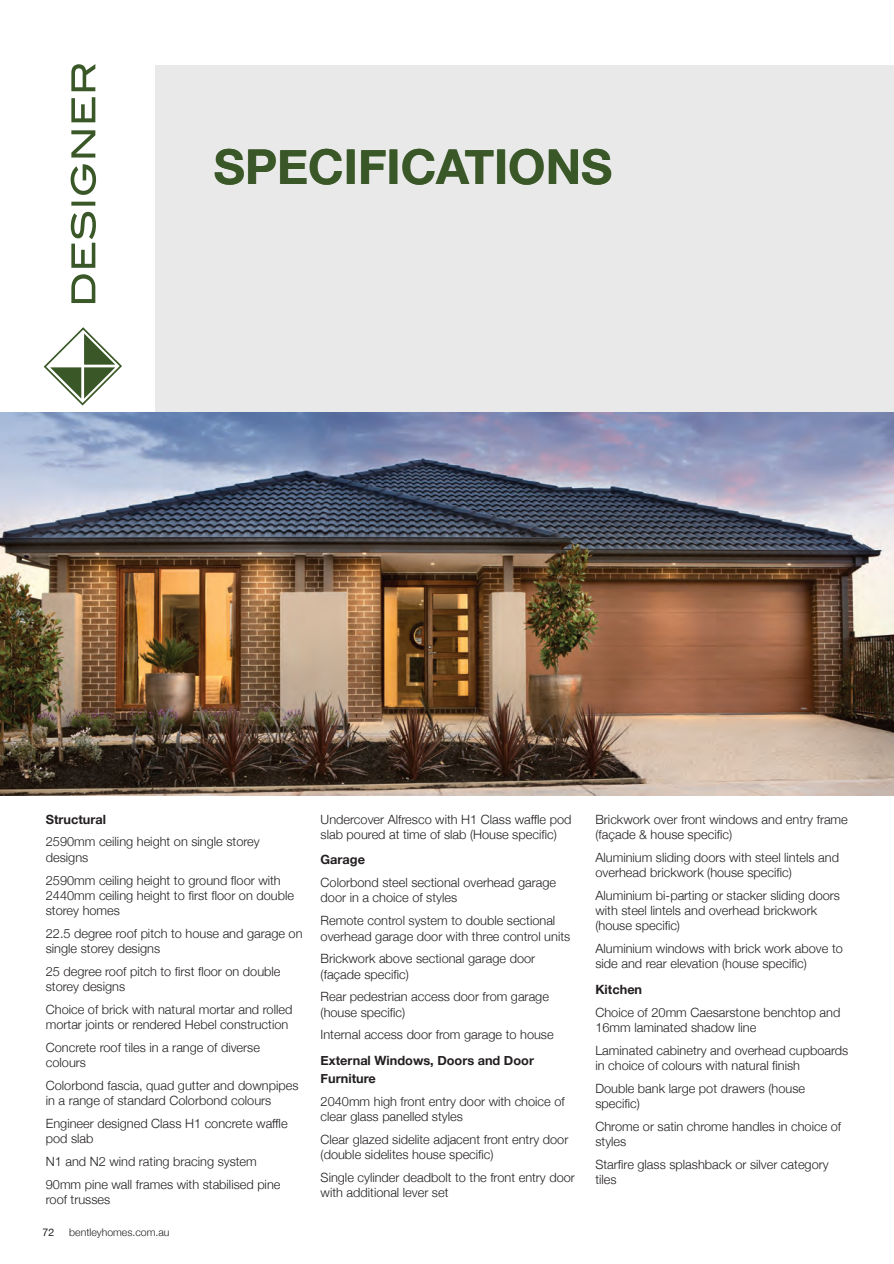
<style>
.page{position:relative;width:894px;height:1264px;background:#fff}
.page>*{position:absolute;margin:0;border:0;box-sizing:border-box;transform-origin:0 0}
.t1{font:700 48px "Helvetica Neue";color:#3a5727}
.Specs_body_copy{font:300 12.75px/15.3px "Helvetica Neue";color:#231f20}
.Specs_body_copy-2{font:700 12.75px/18px "Helvetica Neue";color:#231f20}
.t2{font:300 10.5px "Helvetica Neue";color:#231f20}
.t3{font:10.5px "Helvetica Neue";color:#231f20}
</style>
<div class="page">
<div style="left:155px;top:65px;width:738px;height:348px;background:#e9e9e9"></div>
<svg style="left:71px;top:64px;width:25px;height:239px"></svg>
<svg style="left:44px;top:327px;width:78px;height:78px"></svg>
<img style="left:0;top:413px;width:893px;height:382px">
<p class="t1" style="left:214px;top:129px;width:400px">SPECIFICATIONS</p>
<p class="Specs_body_copy-2" style="left:46px;top:810px;width:62px">Structural</p>
<p class="Specs_body_copy" style="left:46px;top:833px;width:215px">2590mm ceiling height on single storey designs</p>
<p class="Specs_body_copy" style="left:46px;top:871px;width:249px">2590mm ceiling height to ground floor with<br>2440mm ceiling height to first floor on double storey homes</p>
<p class="Specs_body_copy" style="left:46px;top:925px;width:258px">22.5 degree roof pitch to house and garage on single storey designs</p>
<p class="Specs_body_copy" style="left:46px;top:963px;width:236px">25 degree roof pitch to first floor on double storey designs</p>
<p class="Specs_body_copy" style="left:46px;top:1001px;width:248px">Choice of brick with natural mortar and rolled mortar joints or rendered Hebel construction</p>
<p class="Specs_body_copy" style="left:46px;top:1039px;width:216px">Concrete roof tiles in a range of diverse colours</p>
<p class="Specs_body_copy" style="left:46px;top:1077px;width:254px">Colorbond fascia, quad gutter and downpipes in a range of standard Colorbond colours</p>
<p class="Specs_body_copy" style="left:46px;top:1115px;width:243px">Engineer designed Class H1 concrete waffle pod slab</p>
<p class="Specs_body_copy" style="left:46px;top:1153px;width:212px">N1 and N2 wind rating bracing system</p>
<p class="Specs_body_copy" style="left:46px;top:1176px;width:236px">90mm pine wall frames with stabilised pine roof trusses</p>
<p class="t3" style="left:43px;top:1224px;width:13px">72</p>
<p class="t2" style="left:69px;top:1224px;width:102px">bentleyhomes.com.au</p>
<p class="Specs_body_copy" style="left:320px;top:811px;width:252px">Undercover Alfresco with H1 Class waffle pod slab poured at time of slab (House specific)</p>
<p class="Specs_body_copy-2" style="left:320px;top:851px;width:46px">Garage</p>
<p class="Specs_body_copy" style="left:320px;top:874px;width:237px">Colorbond steel sectional overhead garage door in a choice of styles</p>
<p class="Specs_body_copy" style="left:320px;top:912px;width:251px">Remote control system to double sectional overhead garage door with three control units</p>
<p class="Specs_body_copy" style="left:320px;top:950px;width:216px">Brickwork above sectional garage door (façade specific)</p>
<p class="Specs_body_copy" style="left:320px;top:988px;width:230px">Rear pedestrian access door from garage (house specific)</p>
<p class="Specs_body_copy" style="left:320px;top:1026px;width:234px">Internal access door from garage to house</p>
<p class="Specs_body_copy-2" style="left:320px;top:1051px;width:215px">External Windows, Doors and Door<br>Furniture</p>
<p class="Specs_body_copy" style="left:320px;top:1092px;width:245px">2040mm high front entry door with choice of clear glass panelled styles</p>
<p class="Specs_body_copy" style="left:320px;top:1131px;width:249px">Clear glazed sidelite adjacent front entry door (double sidelites house specific)</p>
<p class="Specs_body_copy" style="left:320px;top:1169px;width:256px">Single cylinder deadbolt to the front entry door with additional lever set</p>
<p class="Specs_body_copy" style="left:595px;top:811px;width:254px">Brickwork over front windows and entry frame (façade &amp; house specific)</p>
<p class="Specs_body_copy" style="left:595px;top:849px;width:245px">Aluminium sliding doors with steel lintels and overhead brickwork (house specific)</p>
<p class="Specs_body_copy" style="left:595px;top:887px;width:246px">Aluminium bi-parting or stacker sliding doors with steel lintels and overhead brickwork (house specific)</p>
<p class="Specs_body_copy" style="left:595px;top:940px;width:249px">Aluminium windows with brick work above to side and rear elevation (house specific)</p>
<p class="Specs_body_copy-2" style="left:595px;top:981px;width:48px">Kitchen</p>
<p class="Specs_body_copy" style="left:595px;top:1004px;width:246px">Choice of 20mm Caesarstone benchtop and<br>16mm laminated shadow line</p>
<p class="Specs_body_copy" style="left:595px;top:1042px;width:254px">Laminated cabinetry and overhead cupboards in choice of colours with natural finish</p>
<p class="Specs_body_copy" style="left:595px;top:1080px;width:211px">Double bank large pot drawers (house specific)</p>
<p class="Specs_body_copy" style="left:595px;top:1118px;width:247px">Chrome or satin chrome handles in choice of styles</p>
<p class="Specs_body_copy" style="left:595px;top:1156px;width:235px">Starfire glass splashback or silver category tiles</p>
</div>
